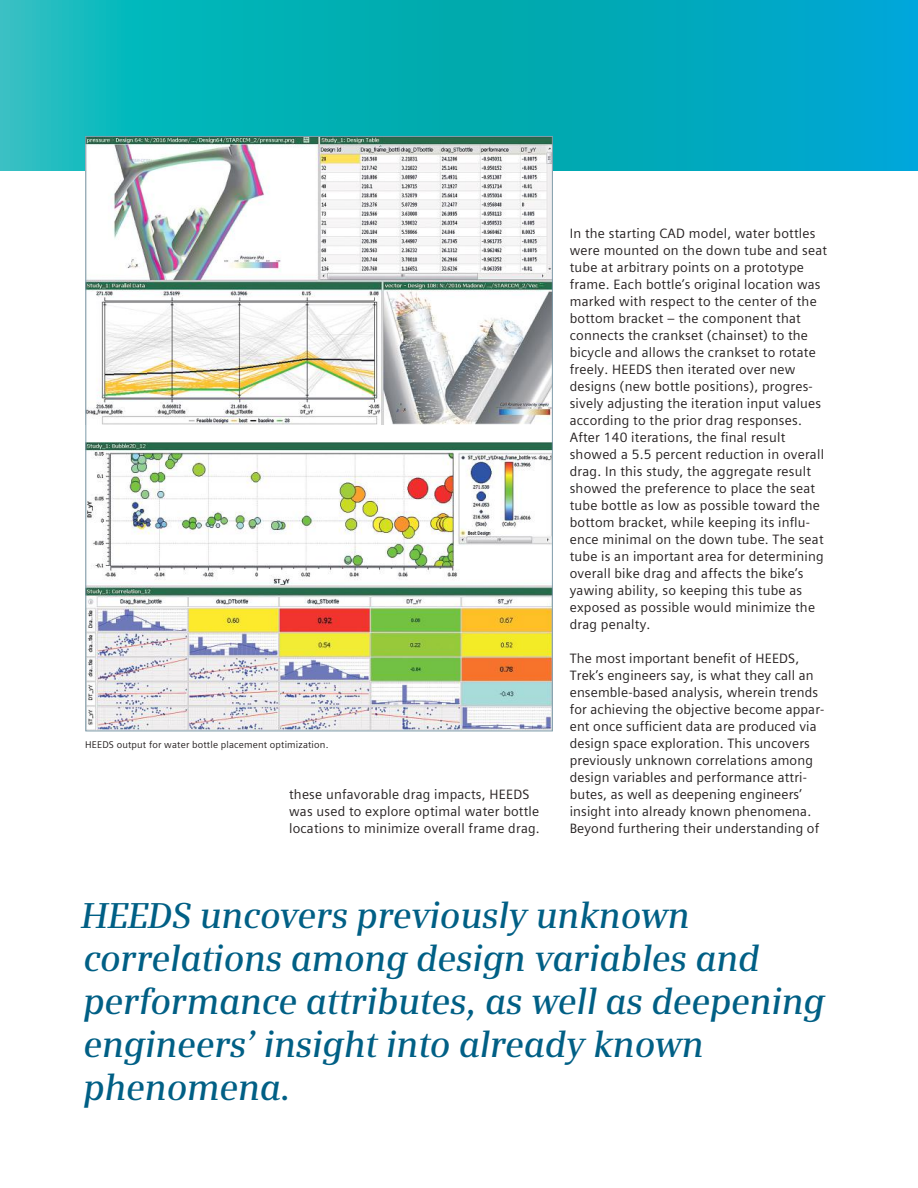
<style>
.page{position:relative;width:918px;height:1188px;background:#fff}
.page>*{position:absolute;margin:0;border:0;box-sizing:border-box;transform-origin:0 0}
.t1{font:italic 600 36px/43.2px "Siemens Serif";letter-spacing:-.01em;color:#005f85}
.t2{font:13.5px/17px "Siemens Sans Global";letter-spacing:.015em;color:#241f1f}
.t3{font:9.75px "Siemens Sans Global";letter-spacing:.015em;color:#241f1f}
</style>
<div class="page">
<svg style="left:0;top:0;width:918px;height:170px;background:#05adbb"></svg>
<img style="left:87px;top:138px;width:464px;height:287px">
<img style="left:87px;top:442px;width:464px;height:287px">
<p class="t3" style="left:85px;top:738px;width:245px">HEEDS output for water bottle placement optimization.</p>
<p class="t2" style="left:289px;top:786px;width:252px">these unfavorable drag impacts, HEEDS was used to explore optimal water bottle locations to minimize overall frame drag.</p>
<p class="t2" style="left:570px;top:225px;width:259px">In the starting CAD model, water bottles were mounted on the down tube and seat tube at arbitrary points on a prototype frame. Each bottle’s original location was marked with respect to the center of the bottom bracket – the component that connects the crankset (chainset) to the bicycle and allows the crankset to rotate freely. HEEDS then iterated over new designs (new bottle positions), progres&shy;sively adjusting the iteration input values according to the prior drag responses.<br>After 140 iterations, the final result showed a 5.5 percent reduction in overall drag. In this study, the aggregate result showed the preference to place the seat tube bottle as low as possible toward the bottom bracket, while keeping its influ&shy;ence minimal on the down tube. The seat tube is an important area for determining overall bike drag and affects the bike’s yawing ability, so keeping this tube as exposed as possible would minimize the drag penalty.</p>
<p class="t2" style="left:570px;top:650px;width:256px">The most important benefit of HEEDS, Trek’s engineers say, is what they call an ensemble-based analysis, wherein trends for achieving the objective become appar&shy;ent once sufficient data are produced via design space exploration. This uncovers previously unknown correlations among design variables and performance attri&shy;butes, as well as deepening engineers’ insight into already known phenomena.<br>Beyond furthering their understanding of</p>
<h1 class="t1" style="left:81px;top:893px;width:746px">HEEDS uncovers previously unknown correlations among design variables and performance attributes, as well as deepening engineers’ insight into already known phenomena.</h1>
</div>
